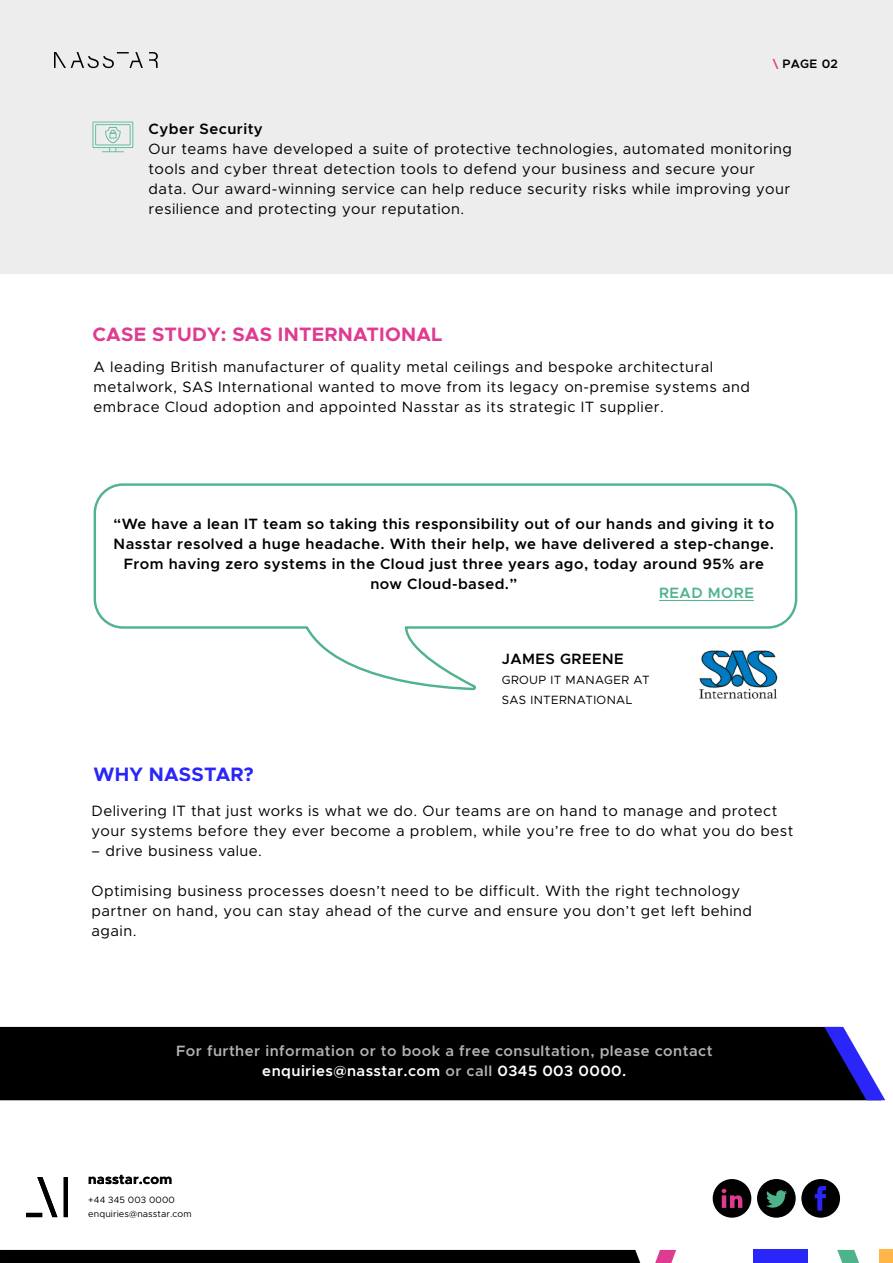
<style>
.page{position:relative;width:893px;height:1263px;background:#fff}
.page>*{position:absolute;margin:0;border:0;box-sizing:border-box;transform-origin:0 0}
.t1{font:700 19.5px "Metropolis";letter-spacing:.01em;color:#e03b92}
.t2{font:700 19.5px "Metropolis";letter-spacing:.01em;color:#2a26f9}
.t3{font:15px/20.1px "Metropolis";letter-spacing:.03em;color:#000}
.t4{font:600 15px/20.1px "Metropolis";letter-spacing:.03em;color:#000;text-align:center}
.t5{font:600 15px/20.1px "Metropolis";letter-spacing:.03em;color:#b3b2b2;text-align:center}
.t6{font:600 15px "Metropolis";letter-spacing:.03em;color:#4fb38c}
.t7{font:700 13.8px "Metropolis";letter-spacing:.01em;color:#000}
.t8{font:600 12.3px "Metropolis";letter-spacing:.03em;color:#000}
.t9{font:12px/20.1px "Metropolis";letter-spacing:.03em;color:#000}
.t10{font:9.15px/13.8px "Metropolis";letter-spacing:.01em;color:#000}
.s1{color:#e03b92}
.s2{color:#fff}
</style>
<div class="page">
<div style="left:0;top:0;width:893px;height:273px;background:#ededed"></div>
<svg style="left:149px;top:52px;width:9px;height:16px"></svg>
<svg style="left:54px;top:52px;width:89px;height:16px"></svg>
<div style="left:713px;top:1179px;width:38px;height:39px;background:#000;border-radius:50%"></div>
<div style="left:757px;top:1179px;width:39px;height:39px;background:#000;border-radius:50%"></div>
<div style="left:801px;top:1179px;width:39px;height:39px;background:#000;border-radius:50%"></div>
<svg style="left:722px;top:1189px;width:20px;height:19px"></svg>
<svg style="left:766px;top:1190px;width:21px;height:18px"></svg>
<svg style="left:815px;top:1186px;width:11px;height:25px"></svg>
<div style="left:0;top:1250px;width:640px;height:13px;background:#000"></div>
<svg style="left:655px;top:1250px;width:21px;height:13px"></svg>
<div style="left:753px;top:1250px;width:55px;height:13px;background:#2a26f9"></div>
<svg style="left:837px;top:1250px;width:22px;height:13px"></svg>
<svg style="left:879px;top:1250px;width:14px;height:13px"></svg>
<svg style="left:26px;top:1177px;width:31px;height:40px"></svg>
<svg style="left:64px;top:1177px;width:4px;height:40px"></svg>
<div style="left:0;top:1027px;width:824px;height:73px;background:#000"></div>
<svg style="left:824px;top:1027px;width:61px;height:73px"></svg>
<svg style="left:93px;top:483px;width:705px;height:208px"></svg>
<svg style="left:93px;top:122px;width:40px;height:30px"></svg>
<img style="left:686px;top:647px;width:109px;height:52px">
<p class="t8" style="left:773px;top:56px;width:67px"><span class="s1">\</span> PAGE 02</p>
<p class="t4" style="left:149px;top:118px;width:116px">Cyber Security</p>
<p class="t3" style="left:149px;top:138px;width:645px">Our teams have developed a suite of protective technologies, automated monitoring tools and cyber threat detection tools to defend your business and secure your data. Our award-winning service can help reduce security risks while improving your resilience and protecting your reputation.</p>
<h1 class="t1" style="left:93px;top:322px;width:351px">CASE STUDY: SAS INTERNATIONAL</h1>
<p class="t3" style="left:94px;top:357px;width:658px">A leading British manufacturer of quality metal ceilings and bespoke architectural metalwork, SAS International wanted to move from its legacy on-premise systems and embrace Cloud adoption and appointed Nasstar as its strategic IT supplier.</p>
<p class="t4" style="left:113px;top:513px;width:662px">“We have a lean IT team so taking this responsibility out of our hands and giving it to Nasstar resolved a huge headache. With their help, we have delivered a step-change.<br>From having zero systems in the Cloud just three years ago, today around 95% are now Cloud-based.”</p>
<p class="t6" style="left:659px;top:584px;width:96px">READ MORE</p>
<h1 class="t2" style="left:94px;top:762px;width:162px">WHY NASSTAR?</h1>
<p class="t4" style="left:502px;top:649px;width:123px">JAMES GREENE</p>
<p class="t9" style="left:502px;top:670px;width:149px">GROUP IT MANAGER AT<br>SAS INTERNATIONAL</p>
<p class="t3" style="left:91px;top:801px;width:703px">Delivering IT that just works is what we do. Our teams are on hand to manage and protect your systems before they ever become a problem, while you’re free to do what you do best</p>
<p class="t3" style="left:91px;top:841px;width:172px">– drive business value.</p>
<p class="t3" style="left:91px;top:881px;width:662px">Optimising business processes doesn’t need to be difficult. With the right technology partner on hand, you can stay ahead of the curve and ensure you don’t get left behind again.</p>
<p class="t5" style="left:176px;top:1041px;width:538px">For further information or to book a free consultation, please contact <span class="s2">enquiries@nasstar.com</span> or call <span class="s2">0345 003 0000.</span></p>
<p class="t7" style="left:88px;top:1170px;width:85px">nasstar.com</p>
<p class="t10" style="left:88px;top:1193px;width:105px">+44 345 003 0000 enquiries@nasstar.com</p>
</div>
